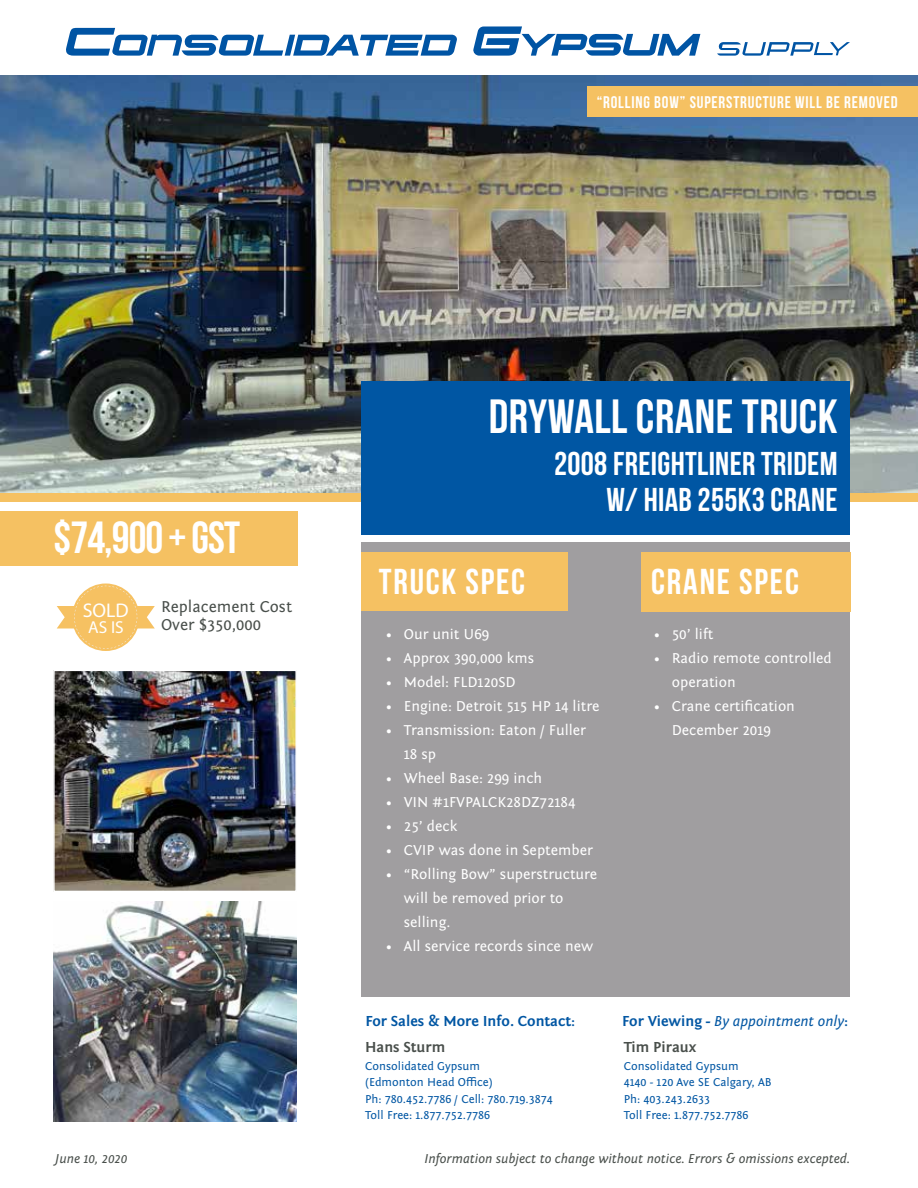
<style>
.page{position:relative;width:918px;height:1188px;background:#fff}
.page>*{position:absolute;margin:0;border:0;box-sizing:border-box;transform-origin:0 0}
.t1{font:48px "Bebas Neue";letter-spacing:.01em;color:#fff}
.t2{font:45px "Bebas Neue";letter-spacing:-.02em;color:#fff}
.t3{font:36px "Bebas Neue";letter-spacing:.05em;color:#fff}
.t4{font:33px/36px "Bebas Neue";letter-spacing:.01em;color:#fff;text-align:right}
.t5{font:19.8px "Bebas";color:#fff}
.t6{font:17.25px "Bebas";color:#fff}
.t7{font:16.8px "Bebas Neue";letter-spacing:.05em;color:#fff}
.t8{font:16.5px/18px "Fontin Sans";color:#494f4b}
.t9{font:15px/24px "Fontin Sans";color:#fff}
.t10{font:italic 15px "Fontin Sans";color:#0357a3}
.t11{font:700 15px "Fontin Sans";color:#0056a3}
.t12{font:700 15px "Fontin Sans";color:#494f4b}
.t13{font:italic 13.5px "Fontin Sans";color:#494f4b}
.t14{font:12px/16.5px "Fontin Sans";color:#0056a3}
.s1{font-weight:700;font-style:normal}
</style>
<div class="page">
<img style="left:0;top:76px;width:918px;height:418px">
<svg style="left:717px;top:42px;width:133px;height:14px"></svg>
<svg style="left:473px;top:26px;width:227px;height:30px"></svg>
<svg style="left:66px;top:28px;width:391px;height:28px"></svg>
<div style="left:0;top:494px;width:918px;height:8px;background:#f5c162"></div>
<div style="left:361px;top:382px;width:489px;height:153px;background:#0056a3"></div>
<div style="left:0;top:511px;width:297px;height:54px;background:#f5c162"></div>
<div style="left:361px;top:543px;width:489px;height:454px;background:#a09ea0"></div>
<div style="left:361px;top:552px;width:207px;height:59px;background:#f5c162"></div>
<div style="left:641px;top:552px;width:209px;height:60px;background:#f5c162"></div>
<svg style="left:57px;top:586px;width:98px;height:63px"></svg>
<img style="left:56px;top:673px;width:238px;height:216px">
<div style="left:53px;top:670px;width:244px;height:222px;border:2px solid #fff"></div>
<div style="left:588px;top:86px;width:330px;height:31px;background:#f5c162"></div>
<img style="left:53px;top:902px;width:244px;height:219px">
<p class="t7" style="left:597px;top:93px;width:303px">“ROLLING BOW” SUPERSTRUCTURE WILL BE REMOVED</p>
<h2 class="t2" style="left:54px;top:513px;width:188px">$74,900 + GST</h2>
<h3 class="t5" style="left:83px;top:598px;width:48px">SOLD</h3>
<p class="t6" style="left:88px;top:617px;width:37px">AS IS</p>
<p class="t8" style="left:161px;top:598px;width:132px">Replacement Cost<br>Over $350,000</p>
<h1 class="t1" style="left:489px;top:390px;width:350px">DRYWALL CRANE TRUCK</h1>
<h3 class="t4" style="left:554px;top:445px;width:285px">2008 FREIGHTLINER TRIDEM<br>W/ HIAB 255K3 CRANE</h3>
<h3 class="t3" style="left:379px;top:562px;width:148px">TRUCK SPEC</h3>
<h3 class="t3" style="left:651px;top:562px;width:149px">CRANE SPEC</h3>
<p class="t9" style="left:654px;top:622px;width:61px">• 50’ lift</p>
<p class="t9" style="left:672px;top:646px;width:162px;text-indent:-18px">• Radio remote controlled operation</p>
<p class="t9" style="left:654px;top:694px;width:143px;text-align:center">• Crane certification<br>December 2019</p>
<p class="t9" style="left:386px;top:622px;width:105px">• Our unit U69</p>
<p class="t9" style="left:386px;top:646px;width:150px">• Approx 390,000 kms</p>
<p class="t9" style="left:386px;top:670px;width:131px">• Model: FLD120SD</p>
<p class="t9" style="left:386px;top:694px;width:215px">• Engine: Detroit 515 HP 14 litre</p>
<p class="t9" style="left:404px;top:718px;width:184px;text-indent:-18px">• Transmission: Eaton / Fuller<br>18 sp</p>
<p class="t9" style="left:386px;top:766px;width:158px">• Wheel Base: 299 inch</p>
<p class="t9" style="left:386px;top:790px;width:191px">• VIN #1FVPALCK28DZ72184</p>
<p class="t9" style="left:386px;top:814px;width:73px">• 25’ deck</p>
<p class="t9" style="left:386px;top:838px;width:209px">• CVIP was done in September</p>
<p class="t9" style="left:404px;top:862px;width:195px;text-indent:-18px">• “Rolling Bow” superstructure will be removed prior to selling.</p>
<p class="t9" style="left:386px;top:934px;width:209px">• All service records since new</p>
<p class="t11" style="left:365px;top:1013px;width:211px">For Sales &amp; More Info. Contact:</p>
<p class="t12" style="left:365px;top:1039px;width:82px">Hans Sturm</p>
<p class="t14" style="left:365px;top:1058px;width:189px">Consolidated Gypsum<br>(Edmonton Head Office)<br>Ph: 780.452.7786 / Cell: 780.719.3874<br>Toll Free: 1.877.752.7786</p>
<p class="t10" style="left:622px;top:1013px;width:227px"><span class="s1">For Viewing -</span> By appointment only<span class="s1">:</span></p>
<p class="t12" style="left:624px;top:1039px;width:74px">Tim Piraux</p>
<p class="t14" style="left:624px;top:1058px;width:149px">Consolidated Gypsum<br>4140 - 120 Ave SE Calgary, AB<br>Ph: 403.243.2633<br>Toll Free: 1.877.752.7786</p>
<p class="t13" style="left:55px;top:1152px;width:73px">June 10, 2020</p>
<p class="t13" style="left:424px;top:1152px;width:427px">Information subject to change without notice. Errors &amp; omissions excepted.</p>
</div>
